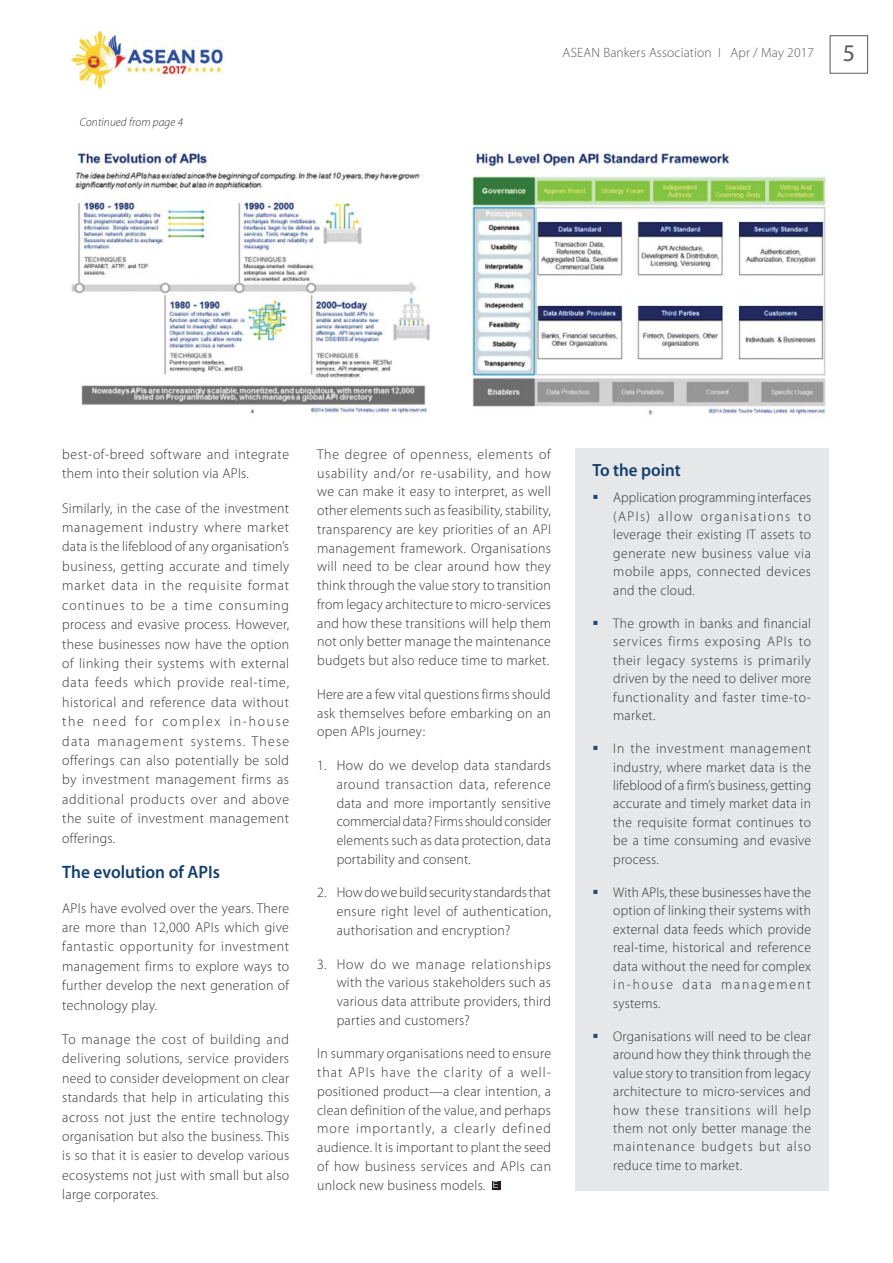
<style>
.page{position:relative;width:893px;height:1263px;background:#fff}
.page>*{position:absolute;margin:0;border:0;box-sizing:border-box;transform-origin:0 0}
.t1{font:600 18px "Myriad Pro";color:#123f6d;scale:.96 1}
.t2{font:600 17.7px "Myriad Pro";color:#123f6d;scale:.96 1}
.t3{font:300 14.25px/19.4px "Myriad Pro";letter-spacing:.02em;color:#323031;text-align:justify}
.t4{font:300 13.95px/18.5px "Myriad Pro";letter-spacing:.03em;color:#323031;text-align:justify}
.t5{font:300 13.5px "Myriad Pro";letter-spacing:.01em;color:#58595b}
.t6{font:italic 300 12px "Myriad Pro";letter-spacing:.01em;color:#323031;scale:.96 1}
.s1{font-family:"Myriad";font-weight:400;font-size:24px}
.s2{font-family:"Helvetica Neue LT Com";font-size:9.3px;color:#fff}
</style>
<div class="page">
<div style="left:830px;top:35px;width:38px;height:39px;border:1px solid #58595b"></div>
<img style="left:71px;top:151px;width:359px;height:263px">
<img style="left:472px;top:151px;width:354px;height:265px">
<div style="left:492px;top:1181px;width:8px;height:9px;background:#231f20"></div>
<div style="left:575px;top:448px;width:254px;height:742px;background:#e6e7e8"></div>
<img style="left:70px;top:30px;width:155px;height:60px">
<p class="t6" style="left:80px;top:117px;width:109px">Continued from page 4</p>
<p class="t5" style="left:563px;top:48px;width:294px">ASEAN Bankers Association I Apr / May 2017 <span class="s1">5</span></p>
<p class="t3" style="left:62px;top:446px;width:228px">best-of-breed software and integrate them into their solution via APIs.</p>
<p class="t3" style="left:62px;top:500px;width:228px">Similarly, in the case of the investment management industry where market data is the lifeblood of any organisation’s business, getting accurate and timely market data in the requisite format continues to be a time consuming process and evasive process. However, these businesses now have the option of linking their systems with external data feeds which provide real-time, historical and reference data without the need for complex in-house data management systems. These offerings can also potentially be sold by investment management firms as additional products over and above the suite of investment management offerings.</p>
<p class="t1" style="left:62px;top:865px;width:166px">The evolution of APIs</p>
<p class="t3" style="left:62px;top:899px;width:228px">APIs have evolved over the years. There are more than 12,000 APIs which give fantastic opportunity for investment management firms to explore ways to further develop the next generation of technology play.</p>
<p class="t3" style="left:62px;top:1031px;width:228px">To manage the cost of building and delivering solutions, service providers need to consider development on clear standards that help in articulating this across not just the entire technology organisation but also the business. This is so that it is easier to develop various ecosystems not just with small but also large corporates.</p>
<p class="t3" style="left:317px;top:446px;width:235px;line-height:18.8px">The degree of openness, elements of usability and/or re-usability, and how we can make it easy to interpret, as well other elements such as feasibility, stability, transparency are key priorities of an API management framework. Organisations will need to be clear around how they think through the value story to transition from legacy architecture to micro-services and how these transitions will help them not only better manage the maintenance budgets but also reduce time to market.</p>
<p class="t3" style="left:317px;top:686px;width:235px;line-height:18.8px">Here are a few vital questions firms should ask themselves before embarking on an open APIs journey:</p>
<p class="t3" style="left:337px;top:757px;width:216px;line-height:18.8px;text-indent:-19px">1. How do we develop data standards around transaction data, reference data and more importantly sensitive commercial data? Firms should consider elements such as data protection, data portability and consent.</p>
<p class="t3" style="left:337px;top:885px;width:216px;line-height:18.8px;text-indent:-19px">2. How do we build security standards that ensure right level of authentication, authorisation and encryption?</p>
<p class="t3" style="left:337px;top:956px;width:216px;line-height:18.8px;text-indent:-19px">3. How do we manage relationships with the various stakeholders such as various data attribute providers, third parties and customers?</p>
<p class="t3" style="left:317px;top:1046px;width:235px;line-height:18.8px">In summary organisations need to ensure that APIs have the clarity of a well&shy;positioned product—a clear intention, a clean definition of the value, and perhaps more importantly, a clearly defined audience. It is important to plant the seed of how business services and APIs can unlock new business models. <span class="s2">E</span></p>
<p class="t2" style="left:593px;top:463px;width:93px">To the point</p>
<p class="t4" style="left:613px;top:490px;width:199px">Application programming interfaces (APIs) allow organisations to leverage their existing IT assets to generate new business value via mobile apps, connected devices and the cloud.</p>
<p class="t4" style="left:613px;top:615px;width:199px">The growth in banks and financial services firms exposing APIs to their legacy systems is primarily driven by the need to deliver more functionality and faster time-to&shy;market.</p>
<p class="t4" style="left:613px;top:741px;width:199px">In the investment management industry, where market data is the lifeblood of a firm’s business, getting accurate and timely market data in the requisite format continues to be a time consuming and evasive process.</p>
<p class="t4" style="left:613px;top:884px;width:199px">With APIs, these businesses have the option of linking their systems with external data feeds which provide real-time, historical and reference data without the need for complex in-house data management systems.</p>
<p class="t4" style="left:613px;top:1028px;width:199px">Organisations will need to be clear around how they think through the value story to transition from legacy architecture to micro-services and how these transitions will help them not only better manage the maintenance budgets but also reduce time to market.</p>
</div>
